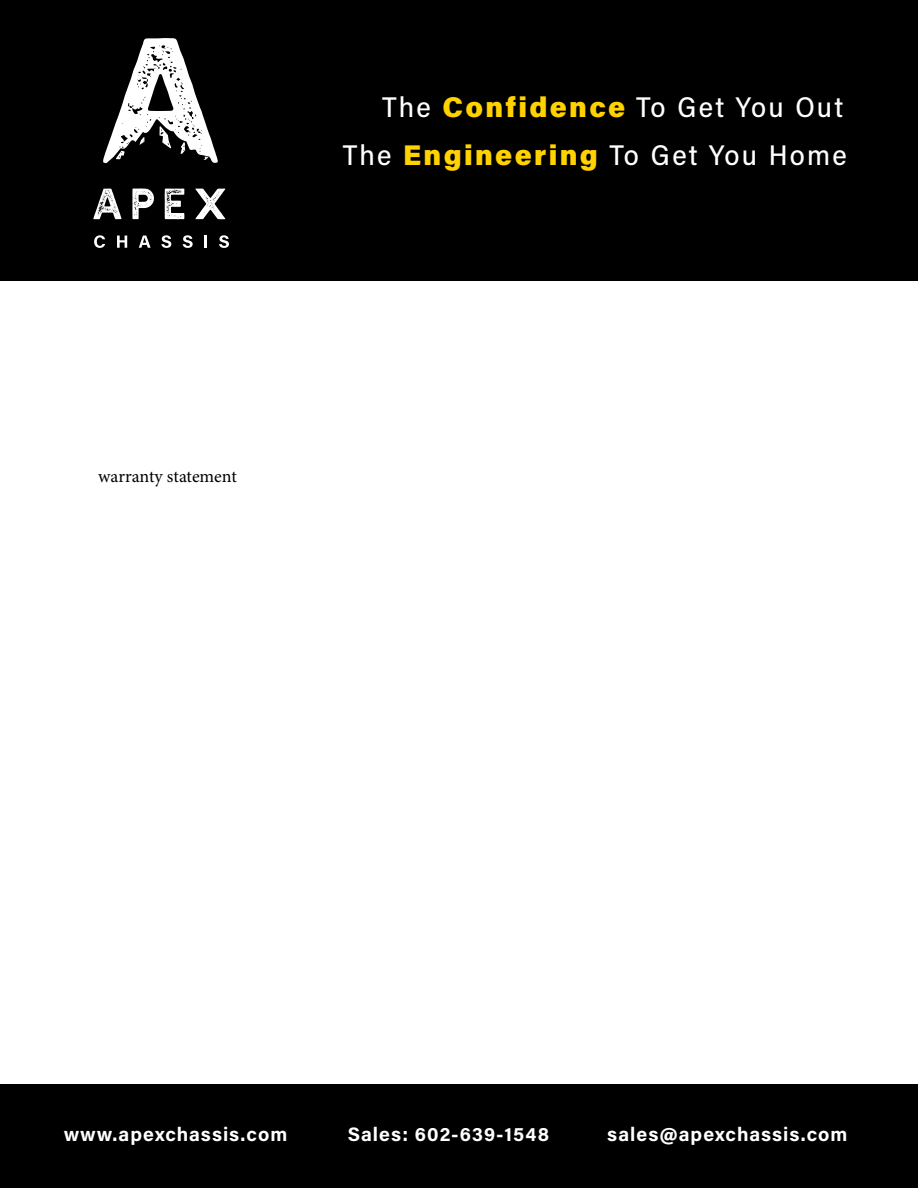
<style>
.page{position:relative;width:918px;height:1188px;background:#fff}
.page>*{position:absolute;margin:0;border:0;box-sizing:border-box;transform-origin:0 0}
.t1{font:28.5px/47.5px "Acumin Variable Concept";letter-spacing:.115em;color:#fff;text-align:right}
.t2{font:19.5px "Acumin Variable Concept";letter-spacing:.105em;color:#fff}
.t3{font:18px "Minion Pro";letter-spacing:-.005em;color:#000}
.s1{color:#ffd200}
</style>
<div class="page">
<div style="left:0;top:0;width:918px;height:281px;background:#000"></div>
<svg style="left:93px;top:189px;width:29px;height:30px"></svg>
<svg style="left:132px;top:189px;width:22px;height:30px"></svg>
<svg style="left:165px;top:189px;width:19px;height:30px"></svg>
<svg style="left:195px;top:188px;width:30px;height:31px"></svg>
<svg style="left:94px;top:235px;width:11px;height:13px"></svg>
<svg style="left:117px;top:236px;width:10px;height:12px"></svg>
<svg style="left:139px;top:236px;width:12px;height:12px"></svg>
<svg style="left:161px;top:235px;width:10px;height:13px"></svg>
<svg style="left:183px;top:235px;width:10px;height:13px"></svg>
<svg style="left:205px;top:236px;width:2px;height:12px"></svg>
<svg style="left:219px;top:235px;width:10px;height:13px"></svg>
<svg style="left:103px;top:38px;width:115px;height:125px"></svg>
<div style="left:0;top:1085px;width:918px;height:103px;background:#000"></div>
<h1 class="t1" style="left:343px;top:82px;width:506px">The <span class="s1">Confidence</span> To Get You Out<br>The <span class="s1">Engineering</span> To Get You Home</h1>
<p class="t3" style="left:98px;top:464px;width:140px">warranty statement</p>
<p class="t2" style="left:64px;top:1121px;width:224px">www.apexchassis.com</p>
<p class="t2" style="left:348px;top:1121px;width:202px">Sales: 602-639-1548</p>
<p class="t2" style="left:607px;top:1121px;width:241px">sales@apexchassis.com</p>
</div>
